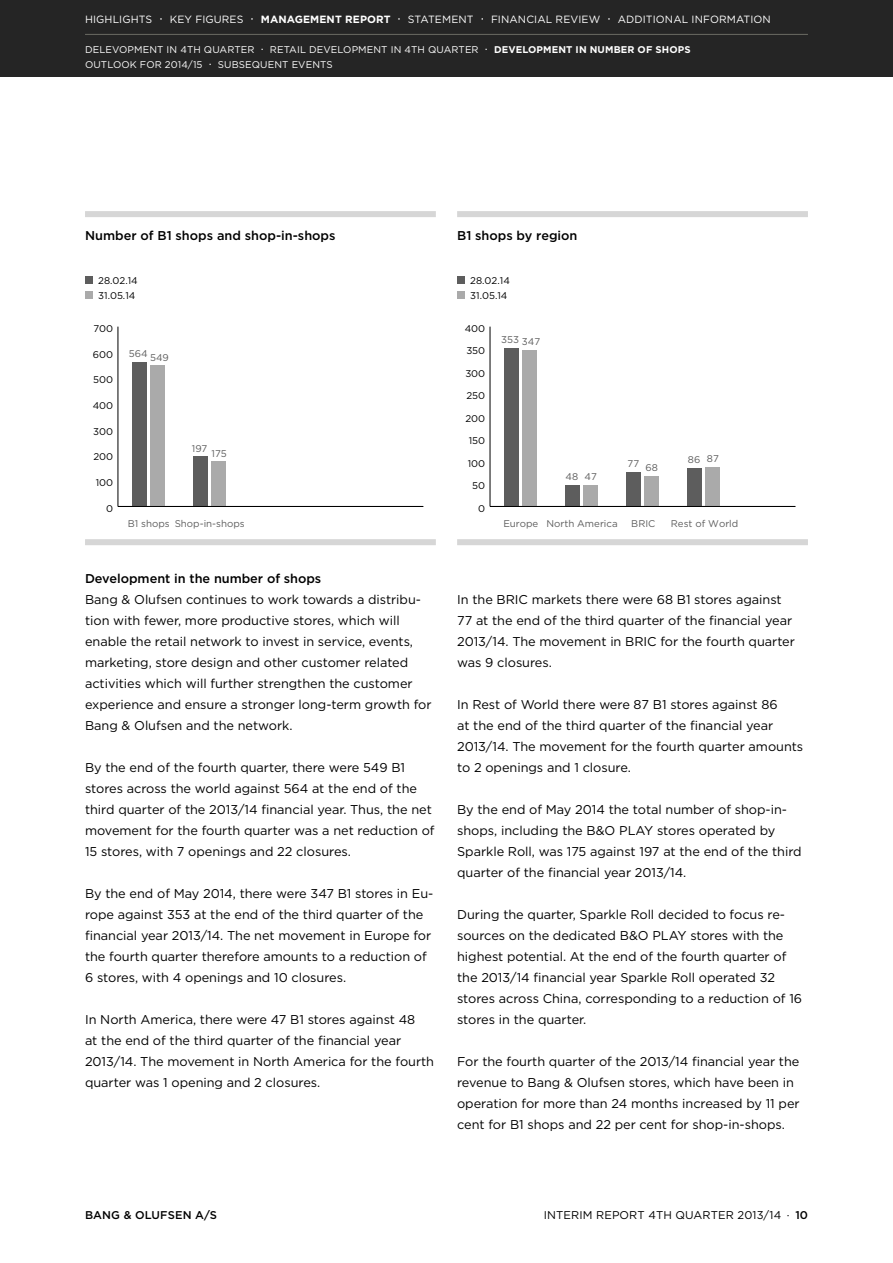
<style>
.page{position:relative;width:893px;height:1263px;background:#fff}
.page>*{position:absolute;margin:0;border:0;box-sizing:border-box;transform-origin:0 0}
.t1{font:12.75px/21px "Gotham";letter-spacing:-.005em;color:#000}
.t2{font:500 12.75px "Gotham";color:#000}
.t3{font:11.25px "Gotham";letter-spacing:.01em;color:#000}
.t4{font:500 11.25px "Gotham";letter-spacing:.01em;color:#000}
.t5{font:10.5px "Gotham";letter-spacing:.01em;color:#fff}
.t6{font:9.75px "Gotham";letter-spacing:.01em;color:#fff}
.t7{font:9.75px "Gotham";color:#5d5d5d}
.t8{font:9.75px/15px "Gotham";color:#000}
.t9{font:700 9.75px "Gotham";letter-spacing:.01em;color:#fff}
.s1{font-size:13.5px}
.s2{font-weight:700}
.s3{font-size:12px}
.s4{font-weight:400;font-size:12px}
.s5{font-weight:500}
</style>
<div class="page">
<div style="left:85px;top:211px;width:351px;height:6px;background:#d6d6d6"></div>
<div style="left:457px;top:211px;width:351px;height:6px;background:#d6d6d6"></div>
<div style="left:85px;top:539px;width:351px;height:6px;background:#d6d6d6"></div>
<div style="left:457px;top:539px;width:351px;height:6px;background:#d6d6d6"></div>
<hr style="left:118px;top:327px;width:1px;height:179px;background:#000">
<div style="left:150px;top:365px;width:15px;height:141px;background:#aaa"></div>
<div style="left:211px;top:461px;width:15px;height:45px;background:#aaa"></div>
<div style="left:132px;top:362px;width:15px;height:144px;background:#5d5d5d"></div>
<div style="left:193px;top:456px;width:15px;height:50px;background:#5d5d5d"></div>
<hr style="left:118px;top:506px;width:305px;height:1px;background:#000">
<div style="left:85px;top:277px;width:7px;height:7px;background:#5d5d5d"></div>
<div style="left:85px;top:292px;width:7px;height:7px;background:#aaa"></div>
<hr style="left:490px;top:327px;width:1px;height:179px;background:#000">
<div style="left:522px;top:350px;width:15px;height:156px;background:#aaa"></div>
<div style="left:583px;top:485px;width:15px;height:21px;background:#aaa"></div>
<div style="left:644px;top:476px;width:15px;height:30px;background:#aaa"></div>
<div style="left:706px;top:467px;width:14px;height:39px;background:#aaa"></div>
<div style="left:504px;top:348px;width:15px;height:158px;background:#5d5d5d"></div>
<div style="left:565px;top:485px;width:15px;height:21px;background:#5d5d5d"></div>
<div style="left:626px;top:472px;width:15px;height:34px;background:#5d5d5d"></div>
<div style="left:687px;top:468px;width:15px;height:38px;background:#5d5d5d"></div>
<hr style="left:490px;top:506px;width:305px;height:1px;background:#000">
<div style="left:457px;top:277px;width:7px;height:7px;background:#5d5d5d"></div>
<div style="left:457px;top:292px;width:7px;height:7px;background:#aaa"></div>
<div style="left:0;top:0;width:893px;height:77px;background:#252525"></div>
<hr style="left:85px;top:34px;width:723px;height:1px;background:#6b6b63">
<p class="t5" style="left:85px;top:13px;width:421px">h IGHLIGHTS <span class="s1">·</span> key figures <span class="s1">·</span> <span class="s2">MANAGEMENT REPORT</span> <span class="s1">·</span> statement <span class="s1">·</span> financia</p>
<p class="t5" style="left:546px;top:13px;width:15px">l review</p>
<p class="t5" style="left:607px;top:13px;width:19px"><span class="s1">·</span> additiona</p>
<p class="t5" style="left:682px;top:13px;width:34px">l in formation</p>
<p class="t6" style="left:85px;top:43px;width:29px">Delevo</p>
<p class="t6" style="left:128px;top:43px;width:13px">pmentin</p>
<p class="t6" style="left:180px;top:43px;width:14px">4thq</p>
<p class="t6" style="left:212px;top:43px;width:12px">uarter</p>
<p class="t6" style="left:261px;top:43px;width:47px"><span class="s3">·</span> RETAILdeve</p>
<p class="t6" style="left:338px;top:43px;width:28px">lopmentin</p>
<p class="t6" style="left:404px;top:43px;width:14px">4thq</p>
<p class="t6" style="left:436px;top:43px;width:12px">uarter</p>
<p class="t9" style="left:485px;top:43px;width:206px"><span class="s4">·</span> DEVELOPMENT I N NUMBER OF SHOPS</p>
<p class="t6" style="left:85px;top:58px;width:35px">Outlook</p>
<p class="t6" style="left:140px;top:58px;width:13px">for</p>
<p class="t6" style="left:165px;top:58px;width:89px">2014/15 <span class="s3">·</span> SU BSEQUEN</p>
<p class="t6" style="left:282px;top:58px;width:52px">T EVENTS</p>
<p class="t2" style="left:85px;top:227px;width:252px">N umber of B1 shops and shop-in-shops</p>
<p class="t2" style="left:457px;top:227px;width:122px">B1 shops by region</p>
<p class="t8" style="left:98px;top:272px;width:41px">28.02.14<br>31.05.14</p>
<p class="t8" style="left:94px;top:321px;width:21px">700</p>
<p class="t8" style="left:93px;top:346px;width:22px">600</p>
<p class="t8" style="left:93px;top:372px;width:21px">500</p>
<p class="t8" style="left:93px;top:398px;width:22px">400</p>
<p class="t8" style="left:93px;top:424px;width:21px">300</p>
<p class="t8" style="left:93px;top:449px;width:21px">200</p>
<p class="t8" style="left:96px;top:475px;width:19px">100</p>
<p class="t8" style="left:106px;top:501px;width:8px">0</p>
<p class="t7" style="left:129px;top:349px;width:42px">564 549</p>
<p class="t7" style="left:192px;top:442px;width:17px">197</p>
<p class="t7" style="left:212px;top:447px;width:17px">175</p>
<p class="t7" style="left:128px;top:518px;width:118px">B1 shops Shop-in-shops</p>
<p class="t2" style="left:85px;top:570px;width:238px">Development in the number of shops</p>
<p class="t1" style="left:85px;top:589px;width:348px">Bang &amp; Olufsen continues to work towards a distribu&shy;tion with fewer, more productive stores, which will enable the retail network to invest in service, events, marketing, store design and other customer related activities which will further strengthen the customer experience and ensure a stronger long-term growth for Bang &amp; Olufsen and the network.</p>
<p class="t1" style="left:85px;top:757px;width:351px">By the end of the fourth quarter, there were 549 B1 stores across the world against 564 at the end of the third quarter of the 2013/14 financial year. Thus, the net movement for the fourth quarter was a net reduction of 15 stores, with 7 openings and 22 closures.</p>
<p class="t1" style="left:85px;top:883px;width:350px">By the end of May 2014, there were 347 B1 stores in Eu&shy;rope against 353 at the end of the third quarter of the financial year 2013/14. The net movement in Europe for the fourth quarter therefore amounts to a reduction of 6 stores, with 4 openings and 10 closures.</p>
<p class="t1" style="left:85px;top:1009px;width:351px">In North America, there were 47 B1 stores against 48<br>at the end of the third quarter of the financial year 2013/14. The movement in North America for the fourth quarter was 1 opening and 2 closures.</p>
<p class="t8" style="left:470px;top:272px;width:41px">28.02.14<br>31.05.14</p>
<p class="t7" style="left:501px;top:334px;width:41px">353 347</p>
<p class="t8" style="left:465px;top:321px;width:22px">400</p>
<p class="t8" style="left:466px;top:343px;width:20px">350</p>
<p class="t8" style="left:465px;top:366px;width:21px">300</p>
<p class="t8" style="left:466px;top:388px;width:20px">250</p>
<p class="t8" style="left:465px;top:411px;width:21px">200</p>
<p class="t8" style="left:469px;top:433px;width:18px">150</p>
<p class="t8" style="left:468px;top:456px;width:19px">100</p>
<p class="t8" style="left:472px;top:478px;width:14px">50</p>
<p class="t8" style="left:478px;top:501px;width:8px">0</p>
<p class="t7" style="left:566px;top:470px;width:33px">48 47</p>
<p class="t7" style="left:628px;top:459px;width:32px">77 68</p>
<p class="t7" style="left:688px;top:453px;width:32px">86 87</p>
<p class="t7" style="left:503px;top:518px;width:116px">Europe North America</p>
<p class="t7" style="left:631px;top:518px;width:26px">BRIC</p>
<p class="t7" style="left:671px;top:518px;width:69px">Rest of World</p>
<p class="t1" style="left:457px;top:589px;width:339px">In the BRIC markets there were 68 B1 stores against 77 at the end of the third quarter of the financial year 2013/14. The movement in BRIC for the fourth quarter was 9 closures.</p>
<p class="t1" style="left:457px;top:694px;width:348px">In Rest of World there were 87 B1 stores against 86<br>at the end of the third quarter of the financial year 2013/14. The movement for the fourth quarter amounts to 2 openings and 1 closure.</p>
<p class="t1" style="left:457px;top:799px;width:346px">By the end of May 2014 the total number of shop-in&shy;shops, including the B&amp;O PLAY stores operated by Sparkle Roll, was 175 against 197 at the end of the third quarter of the financial year 2013/14.</p>
<p class="t1" style="left:457px;top:904px;width:346px">During the quarter, Sparkle Roll decided to focus re&shy;sources on the dedicated B&amp;O PLAY stores with the highest potential. At the end of the fourth quarter of the 2013/14 financial year Sparkle Roll operated 32 stores across China, corresponding to a reduction of 16 stores in the quarter.</p>
<p class="t1" style="left:457px;top:1051px;width:344px">For the fourth quarter of the 2013/14 financial year the revenue to Bang &amp; Olufsen stores, which have been in operation for more than 24 months increased by 11 per cent for B1 shops and 22 per cent for shop-in-shops.</p>
<p class="t4" style="left:85px;top:1208px;width:130px">Bang &amp; Olufsen A/S</p>
<p class="t3" style="left:544px;top:1208px;width:266px">interim report 4th quarter 2013/14 · <span class="s5">10</span></p>
</div>
